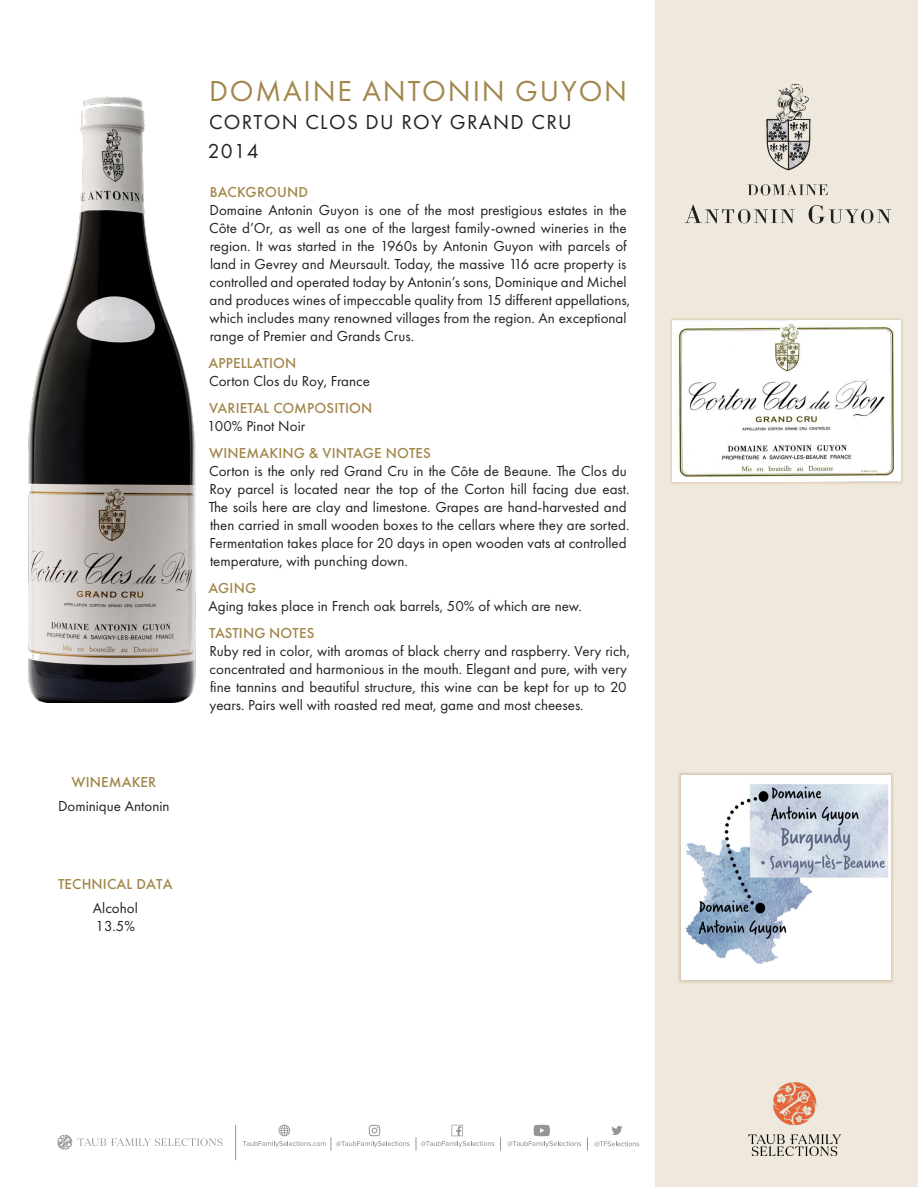
<style>
.page{position:relative;width:918px;height:1188px;background:#fff}
.page>*{position:absolute;margin:0;border:0;box-sizing:border-box;transform-origin:0 0}
.t1{font:30px "Futura PT";letter-spacing:.06em;color:#a2874c}
.t2{font:21px/28.5px "Futura PT";letter-spacing:.06em;color:#231f20}
.Para_Body{font:15px/18px "Futura PT";color:#231f20}
.Para_Head{font:500 15px "Futura PT";letter-spacing:.01em;color:#a2874c}
</style>
<div class="page">
<div style="left:655px;top:0;width:263px;height:1186px;background:#efe8dc"></div>
<div style="left:670px;top:318px;width:234px;height:167px;background:#b39758;opacity:.65"></div>
<img style="left:673px;top:320px;width:228px;height:161px">
<img style="left:28px;top:96px;width:168px;height:607px">
<img style="left:684px;top:83px;width:207px;height:141px">
<div style="left:678px;top:772px;width:216px;height:211px;background:#a2874c;opacity:.65"></div>
<img style="left:681px;top:776px;width:210px;height:204px">
<svg style="left:594px;top:1141px;width:45px;height:6px"></svg>
<svg style="left:587px;top:1137px;width:1px;height:14px"></svg>
<svg style="left:416px;top:1125px;width:78px;height:26px"></svg>
<svg style="left:500px;top:1137px;width:1px;height:14px"></svg>
<svg style="left:611px;top:1126px;width:12px;height:9px"></svg>
<svg style="left:243px;top:1125px;width:167px;height:26px"></svg>
<hr style="left:235px;top:1125px;width:1px;height:35px;background:#939598">
<svg style="left:507px;top:1125px;width:74px;height:22px"></svg>
<svg style="left:57px;top:1135px;width:165px;height:15px"></svg>
<img style="left:749px;top:1082px;width:92px;height:74px">
<p class="Para_Head" style="left:71px;top:773px;width:86px">WINEMAKER</p>
<p class="Para_Body" style="left:58px;top:797px;width:113px">Dominique Antonin</p>
<p class="Para_Head" style="left:58px;top:875px;width:116px">TECHNICAL DATA</p>
<p class="Para_Body" style="left:93px;top:899px;width:46px">Alcohol<br>13.5%</p>
<p class="t1" style="left:209px;top:73px;width:420px">DOMAINE ANTONIN GUYON</p>
<p class="t2" style="left:208px;top:108px;width:365px">CORTON CLOS DU ROY GRAND CRU<br>2014</p>
<p class="Para_Head" style="left:210px;top:183px;width:100px">BACKGROUND</p>
<p class="Para_Body" style="left:209px;top:201px;width:423px">Domaine Antonin Guyon is one of the most prestigious estates in the Côte d’Or, as well as one of the largest family-owned wineries in the region. It was started in the 1960s by Antonin Guyon with parcels of land in Gevrey and Meursault. Today, the massive 116 acre property is controlled and operated today by Antonin’s sons, Dominique and Michel and produces wines of impeccable quality from 15 different appellations, which includes many renowned villages from the region. An exceptional range of Premier and Grands Crus.</p>
<p class="Para_Head" style="left:208px;top:354px;width:89px">APPELLATION</p>
<p class="Para_Body" style="left:209px;top:372px;width:162px">Corton Clos du Roy, France</p>
<p class="Para_Head" style="left:209px;top:399px;width:165px">VARIETAL COMPOSITION</p>
<p class="Para_Body" style="left:207px;top:417px;width:99px">100% Pinot Noir</p>
<p class="Para_Head" style="left:209px;top:444px;width:223px">WINEMAKING &amp; VINTAGE NOTES</p>
<p class="Para_Body" style="left:209px;top:462px;width:422px">Corton is the only red Grand Cru in the Côte de Beaune. The Clos du Roy parcel is located near the top of the Corton hill facing due east.<br>The soils here are clay and limestone. Grapes are hand-harvested and then carried in small wooden boxes to the cellars where they are sorted.<br>Fermentation takes place for 20 days in open wooden vats at controlled temperature, with punching down.</p>
<p class="Para_Head" style="left:208px;top:579px;width:49px">AGING</p>
<p class="Para_Body" style="left:209px;top:597px;width:375px">Aging takes place in French oak barrels, 50% of which are new.</p>
<p class="Para_Head" style="left:209px;top:624px;width:107px">TASTING NOTES</p>
<p class="Para_Body" style="left:210px;top:642px;width:422px">Ruby red in color, with aromas of black cherry and raspberry. Very rich, concentrated and harmonious in the mouth. Elegant and pure, with very fine tannins and beautiful structure, this wine can be kept for up to 20 years. Pairs well with roasted red meat, game and most cheeses.</p>
</div>
